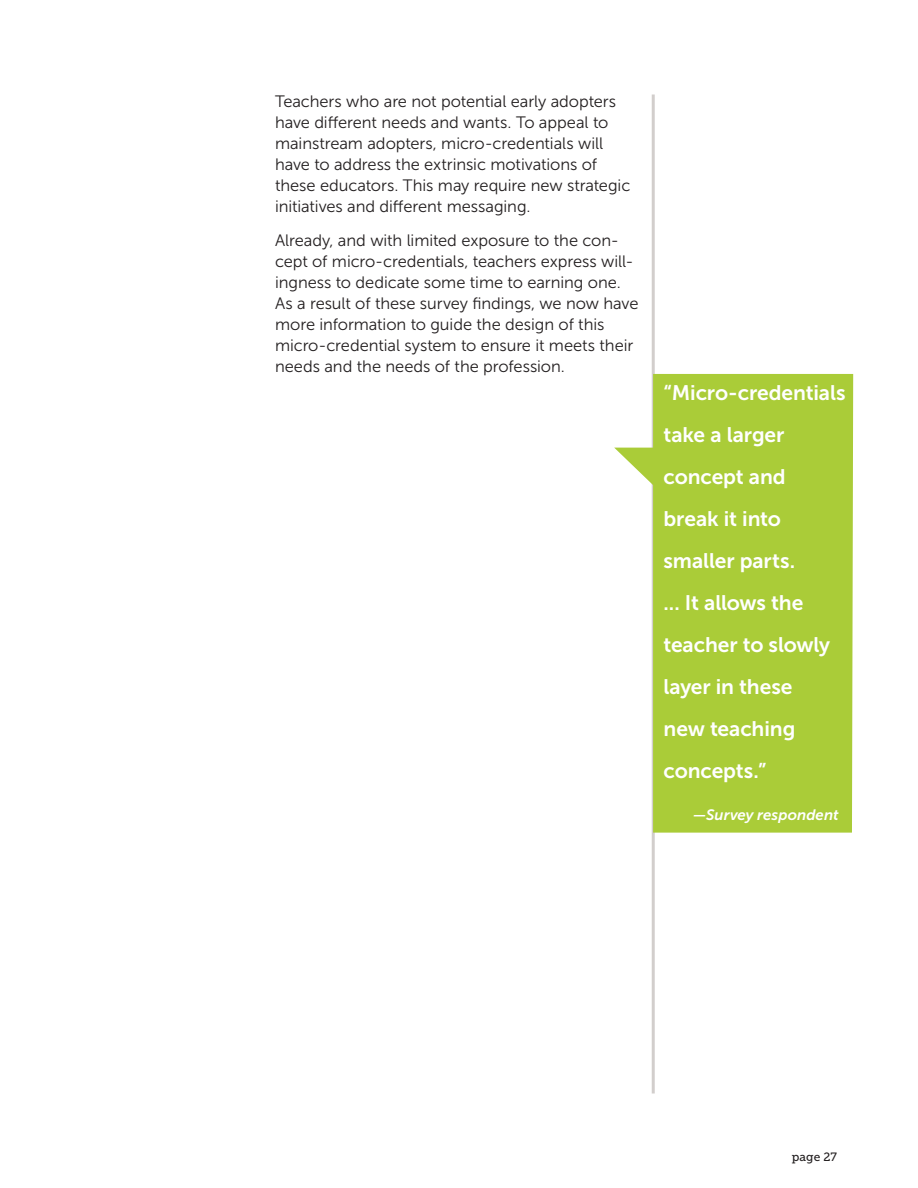
<style>
.page{position:relative;width:918px;height:1188px;background:#fff}
.page>*{position:absolute;margin:0;border:0;box-sizing:border-box;transform-origin:0 0}
.t1{font:21px/42px "Museo Sans 700";letter-spacing:-.005em;color:#fff}
.t2{font:16.5px/21px "Museo Sans 300";letter-spacing:-.005em;color:#231f20}
.t3{font:italic 15px "Museo Sans 700";letter-spacing:.005em;color:#fff}
.t4{font:12px "Museo Slab 500";color:#231f20}
</style>
<div class="page">
<hr style="left:652px;top:94px;width:3px;height:1000px;background:#d2cecc">
<svg style="left:614px;top:374px;width:239px;height:459px;fill:#aacc38"></svg>
<p class="t2" style="left:275px;top:91px;width:357px">Teachers who are not potential early adopters have different needs and wants. To appeal to mainstream adopters, micro-credentials will have to address the extrinsic motivations of these educators. This may require new strategic initiatives and different messaging.</p>
<p class="t2" style="left:275px;top:230px;width:365px">Already, and with limited exposure to the con&shy;cept of micro-credentials, teachers express will&shy;ingness to dedicate some time to earning one.<br>As a result of these survey findings, we now have more information to guide the design of this micro-credential system to ensure it meets their needs and the needs of the profession.</p>
<p class="t1" style="left:664px;top:372px;width:184px">“Micro-credentials take a larger concept and break it into smaller parts.<br>... It allows the teacher to slowly layer in these<br>new teaching concepts.”</p>
<p class="t3" style="left:693px;top:807px;width:147px">—Survey respondent</p>
<p class="t4" style="left:792px;top:1150px;width:47px">page 27</p>
</div>
